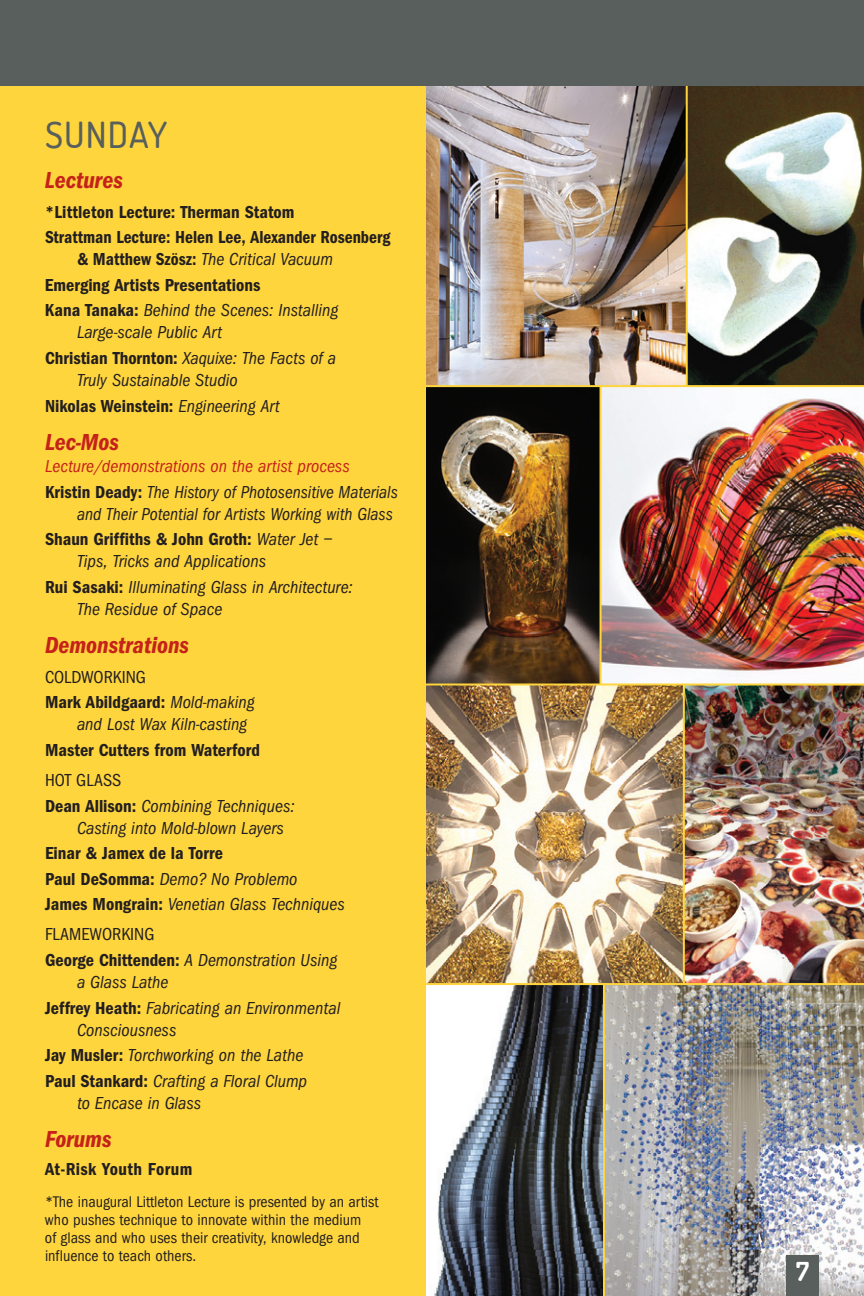
<style>
.page{position:relative;width:864px;height:1296px;background:#fff}
.page>*{position:absolute;margin:0;border:0;box-sizing:border-box;transform-origin:0 0}
.t1{font:500 36px "Terminal Dosis";letter-spacing:.03em;color:#585f5c}
.t2{font:700 26px "Terminal Dosis";color:#fff}
.t3{font:italic 600 condensed 24px "Franklin Gothic";color:#c5221a}
.t4{font:italic condensed 18px/25.6px "Franklin Gothic";color:#231f20}
.t5{font:600 condensed 18px/25.6px "Franklin Gothic";color:#231f20}
.t6{font:600 condensed 18px/25.6px "Franklin Gothic";color:#231f20;scale:.96 1}
.t7{font:italic condensed 18px/26px "Franklin Gothic";color:#c5221a}
.t8{font:condensed 16px/18px "Franklin Gothic";color:#231f20}
.s1{font-weight:400;font-style:italic}
.s2{font-weight:600;font-style:normal}
.s3{font-weight:600;font-style:normal;color:#231f20}
.s4{color:#231f20}
.s5{font-weight:400}
.s6{font-style:normal}
</style>
<div class="page">
<img style="left:425px;top:85px;width:439px;height:1211px">
<div style="left:786px;top:1256px;width:33px;height:40px;background:#585f5c"></div>
<hr style="left:686px;top:85px;width:2px;height:301px;background:#ffd53e">
<hr style="left:600px;top:386px;width:2px;height:299px;background:#ffd53e">
<hr style="left:683px;top:685px;width:2px;height:299px;background:#ffd53e">
<hr style="left:603px;top:984px;width:2px;height:312px;background:#ffd53e">
<hr style="left:424px;top:385px;width:440px;height:2px;background:#ffd53e">
<hr style="left:424px;top:684px;width:440px;height:2px;background:#ffd53e">
<hr style="left:424px;top:983px;width:440px;height:2px;background:#ffd53e">
<div style="left:0;top:0;width:425px;height:1296px;background:#ffd53e"></div>
<div style="left:0;top:0;width:864px;height:85px;background:#585f5c"></div>
<h1 class="t1" style="left:45px;top:111px;width:124px">SUNDAY</h1>
<h3 class="t3" style="left:45px;top:166px;width:79px">Lectures</h3>
<p class="t5" style="left:45px;top:199px;width:347px">*Littleton Lecture: Therman Statom<br>Strattman Lecture: Helen Lee, Alexander Rosenberg</p>
<p class="t6" style="left:45px;top:246px;width:307px;text-indent:32px">&amp; Matthew Szösz: <span class="s1">The Critical Vacuum<br></span>Emerging Artists Presentations<br>Kana Tanaka: <span class="s1">Behind the Scenes: Installing</span></p>
<p class="t4" style="left:45px;top:320px;width:293px;text-indent:32px">Large-scale Public Art<br><span class="s2">Christian Thornton:</span> Xaquixe: The Facts of a</p>
<p class="t4" style="left:45px;top:367px;width:236px;text-align:center">Truly Sustainable Studio<br><span class="s2">Nikolas Weinstein:</span> Engineering Art</p>
<h3 class="t3" style="left:45px;top:428px;width:75px">Lec-Mos</h3>
<p class="t7" style="left:45px;top:453px;width:354px">Lecture/demonstrations on the artist process<br><span class="s3">Kristin Deady:</span> <span class="s4">The History of Photosensitive Materials</span></p>
<p class="t4" style="left:45px;top:501px;width:349px;text-indent:32px">and Their Potential for Artists Working with Glass<br><span class="s2">Shaun Griffiths &amp; John Groth:</span> Water Jet –</p>
<p class="t4" style="left:45px;top:548px;width:309px;text-indent:32px">Tips, Tricks and Applications<br><span class="s2">Rui Sasaki:</span> Illuminating Glass in Architecture:</p>
<p class="t4" style="left:77px;top:596px;width:147px">The Residue of Space</p>
<h3 class="t3" style="left:45px;top:631px;width:146px">Demonstrations</h3>
<p class="t5" style="left:45px;top:664px;width:211px"><span class="s5">Coldworking<br></span>Mark Abildgaard: <span class="s1">Mold-making</span></p>
<p class="t4" style="left:77px;top:712px;width:172px">and Lost Wax Kiln-casting</p>
<p class="t5" style="left:45px;top:737px;width:217px">Master Cutters from Waterford</p>
<p class="t4" style="left:45px;top:767px;width:251px"><span class="s6">Hot Glass<br></span><span class="s2">Dean Allison:</span> Combining Techniques:</p>
<p class="t4" style="left:77px;top:815px;width:208px">Casting into Mold-blown Layers</p>
<p class="t5" style="left:45px;top:840px;width:301px">Einar &amp; Jamex de la Torre<br>Paul DeSomma: <span class="s1">Demo? No Problemo<br></span>James Mongrain: <span class="s1">Venetian Glass Techniques</span></p>
<p class="t4" style="left:45px;top:922px;width:294px"><span class="s6">Flameworking<br></span><span class="s2">George Chittenden:</span> A Demonstration Using</p>
<p class="t4" style="left:45px;top:969px;width:297px;text-indent:32px">a Glass Lathe<br><span class="s2">Jeffrey Heath:</span> Fabricating an Environmental</p>
<p class="t4" style="left:45px;top:1017px;width:264px;text-indent:32px">Consciousness<br><span class="s2">Jay Musler:</span> Torchworking on the Lathe<br><span class="s2">Paul Stankard:</span> Crafting a Floral Clump</p>
<p class="t4" style="left:77px;top:1090px;width:126px">to Encase in Glass</p>
<h3 class="t3" style="left:45px;top:1125px;width:68px">Forums</h3>
<p class="t5" style="left:45px;top:1156px;width:149px">At-Risk Youth Forum</p>
<p class="t8" style="left:45px;top:1193px;width:335px">*The inaugural Littleton Lecture is presented by an artist who pushes technique to innovate within the medium<br>of glass and who uses their creativity, knowledge and influence to teach others.</p>
<h2 class="t2" style="left:796px;top:1255px;width:14px">7</h2>
</div>
